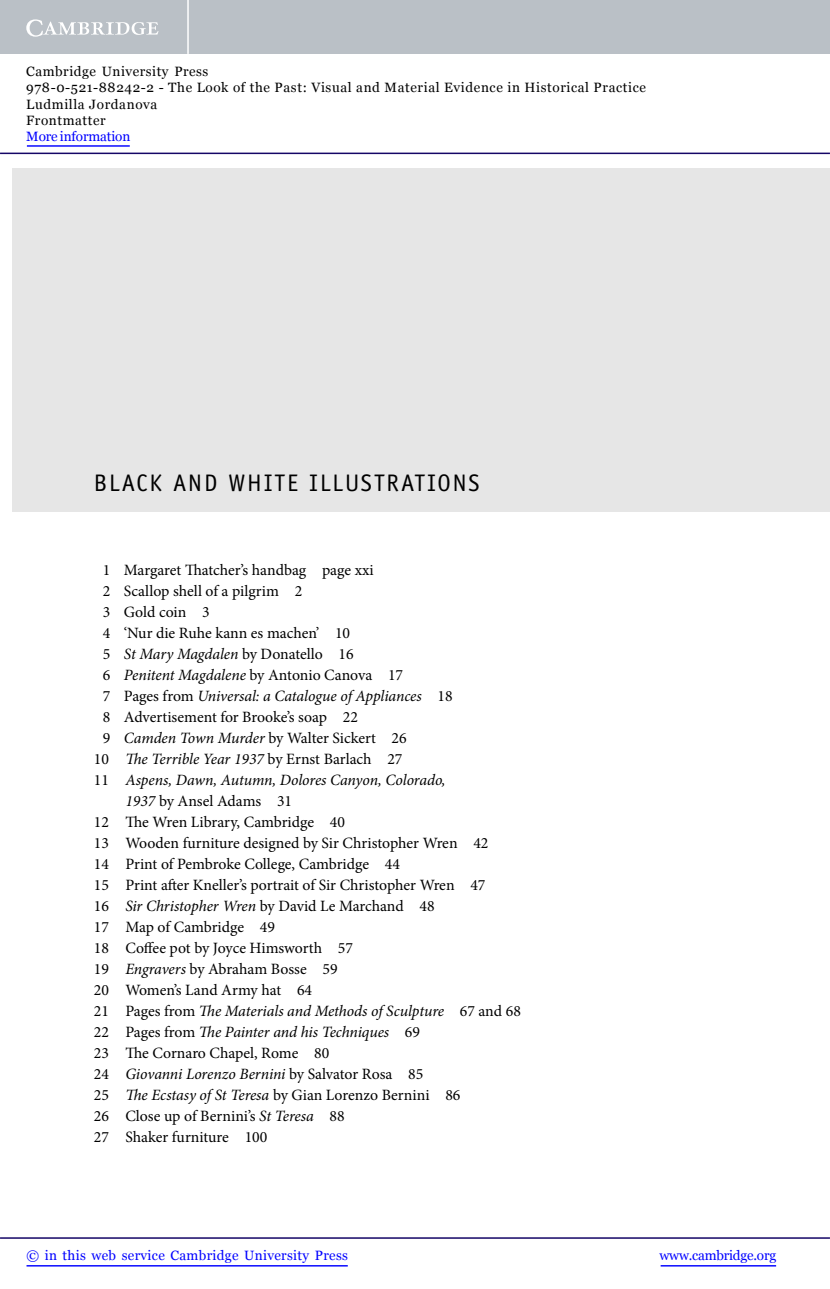
<style>
.page{position:relative;width:830px;height:1289px;background:#fff}
.page>*{position:absolute;margin:0;border:0;box-sizing:border-box;transform-origin:0 0}
.t1{font:24px "Officina Sans";letter-spacing:.08em;color:#000}
.t2{font:15.75px "Minion Pro";color:#000}
.t3{font:italic 15.75px "Minion Pro";letter-spacing:-.01em;color:#000}
.t4{font:13.5px/16.2px "Georgia";letter-spacing:.045em;color:#000}
.t5{font:13.5px "Georgia";letter-spacing:.025em;color:#00f}
.t6{font:13.5px "Georgia";letter-spacing:-.015em;color:#00f}
.t7{font:13.5px "Georgia";letter-spacing:-.01em;color:#00f}
.s1{font-style:italic}
.s2{font-style:normal}
</style>
<div class="page">
<div style="left:13px;top:169px;width:816px;height:343px;background:#e6e6e6"></div>
<div style="left:0;top:0;width:829px;height:54px;background:#bac0c6"></div>
<svg style="left:26px;top:19px;width:132px;height:18px"></svg>
<hr style="left:187px;top:0;width:2px;height:54px;background:#fff">
<hr style="left:0;top:153px;width:829px;height:1px;background:#150666">
<hr style="left:27px;top:145px;width:103px;height:2px;background:#00f">
<hr style="left:660px;top:1265px;width:115px;height:1px;background:#00f">
<hr style="left:0;top:1237px;width:829px;height:2px;background:#150666">
<hr style="left:26px;top:1265px;width:321px;height:1px;background:#00f">
<p class="t4" style="left:26px;top:64px;width:621px">Cambridge University Press<br>978-0-521-88242-2 - The Look of the Past: Visual and Material Evidence in Historical Practice Ludmilla Jordanova<br>Frontmatter</p>
<p class="t7" style="left:26px;top:128px;width:105px">More information</p>
<h1 class="t1" style="left:94px;top:474px;width:387px">BLACK AND WHITE ILLUSTRATIONS</h1>
<p class="t2" style="left:103px;top:563px;width:272px">1 Margaret Thatcher’s handbag page xxi</p>
<p class="t2" style="left:103px;top:584px;width:201px">2 Scallop shell of a pilgrim 2</p>
<p class="t2" style="left:103px;top:605px;width:108px">3 Gold coin 3</p>
<p class="t2" style="left:103px;top:626px;width:249px">4 ‘Nur die Ruhe kann es machen’ 10</p>
<p class="t2" style="left:103px;top:647px;width:252px">5 <span class="s1">St Mary Magdalen</span> by Donatello 16</p>
<p class="t2" style="left:103px;top:668px;width:302px">6 <span class="s1">Penitent Magdalene</span> by Antonio Canova 17</p>
<p class="t3" style="left:103px;top:689px;width:351px"><span class="s2">7 Pages from</span> Universal: a Catalogue of Appliances <span class="s2">18</span></p>
<p class="t2" style="left:103px;top:710px;width:256px">8 Advertisement for Brooke’s soap 22</p>
<p class="t2" style="left:103px;top:731px;width:305px">9 <span class="s1">Camden Town Murder</span> by Walter Sickert 26</p>
<p class="t3" style="left:94px;top:752px;width:310px"><span class="s2">10</span> The Terrible Year 1937 <span class="s2">by Ernst Barlach 27</span></p>
<p class="t3" style="left:94px;top:773px;width:353px"><span class="s2">11</span> Aspens, Dawn, Autumn, Dolores Canyon, Colorado,</p>
<p class="t2" style="left:125px;top:794px;width:168px"><span class="s1">1937</span> by Ansel Adams 31</p>
<p class="t2" style="left:94px;top:815px;width:252px">12 The Wren Library, Cambridge 40</p>
<p class="t2" style="left:94px;top:836px;width:396px">13 Wooden furniture designed by Sir Christopher Wren 42</p>
<p class="t2" style="left:94px;top:857px;width:307px">14 Print of Pembroke College, Cambridge 44</p>
<p class="t2" style="left:94px;top:878px;width:393px">15 Print after Kneller’s portrait of Sir Christopher Wren 47</p>
<p class="t2" style="left:94px;top:899px;width:342px">16 <span class="s1">Sir Christopher Wren</span> by David Le Marchand 48</p>
<p class="t2" style="left:94px;top:920px;width:183px">17 Map of Cambridge 49</p>
<p class="t2" style="left:94px;top:941px;width:260px">18 Coffee pot by Joyce Himsworth 57</p>
<p class="t2" style="left:94px;top:962px;width:245px">19 <span class="s1">Engravers</span> by Abraham Bosse 59</p>
<p class="t2" style="left:94px;top:983px;width:220px">20 Women’s Land Army hat 64</p>
<p class="t3" style="left:94px;top:1004px;width:428px"><span class="s2">21 Pages from</span> The Materials and Methods of Sculpture <span class="s2">67 and 68</span></p>
<p class="t3" style="left:94px;top:1025px;width:327px"><span class="s2">22 Pages from</span> The Painter and his Techniques <span class="s2">69</span></p>
<p class="t2" style="left:94px;top:1046px;width:237px">23 The Cornaro Chapel, Rome 80</p>
<p class="t3" style="left:94px;top:1067px;width:331px"><span class="s2">24</span> Giovanni Lorenzo Bernini <span class="s2">by Salvator Rosa 85</span></p>
<p class="t2" style="left:94px;top:1088px;width:368px">25 <span class="s1">The Ecstasy of St Teresa</span> by Gian Lorenzo Bernini 86</p>
<p class="t2" style="left:94px;top:1109px;width:252px">26 Close up of Bernini’s <span class="s1">St Teresa</span> 88</p>
<p class="t2" style="left:94px;top:1130px;width:175px">27 Shaker furniture 100</p>
<p class="t5" style="left:26px;top:1247px;width:323px">© in this web service Cambridge University Press</p>
<p class="t6" style="left:659px;top:1247px;width:118px">www.cambridge.org</p>
</div>
